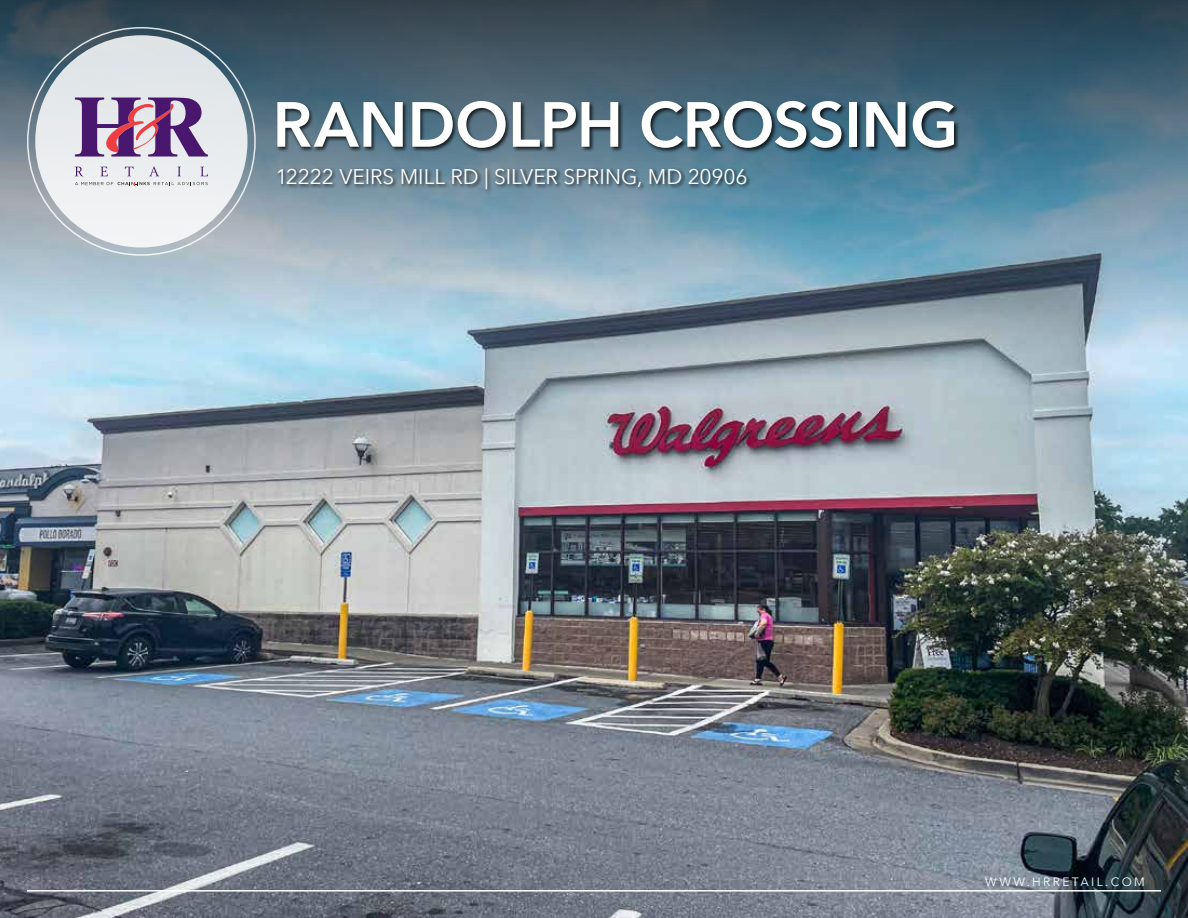
<style>
.page{position:relative;width:1188px;height:918px;background:#fff}
.page>*{position:absolute;margin:0;border:0;box-sizing:border-box;transform-origin:0 0}
.t1{font:600 63px "Avenir Next LT Pro";letter-spacing:-.01em;color:#fff}
.t2{font:21px "Avenir Next LT Pro";letter-spacing:-.005em;color:#fff}
.t3{font:12px "Avenir Next LT Pro";letter-spacing:.2em;color:#fff}
</style>
<div class="page">
<img style="left:0;top:352px;width:1188px;height:566px">
<svg style="left:0;top:0;width:1188px;height:352px"></svg>
<div style="left:277px;top:167px;width:475px;height:28px;background:#000;opacity:.75"></div>
<div style="left:276px;top:100px;width:684px;height:53px;background:#000;opacity:.75"></div>
<svg style="left:27px;top:27px;width:229px;height:229px"></svg>
<svg style="left:75px;top:182px;width:133px;height:4px"></svg>
<svg style="left:75px;top:167px;width:9px;height:9px"></svg>
<svg style="left:101px;top:167px;width:7px;height:9px"></svg>
<svg style="left:125px;top:167px;width:9px;height:9px"></svg>
<svg style="left:149px;top:166px;width:10px;height:10px"></svg>
<svg style="left:177px;top:167px;width:4px;height:9px"></svg>
<svg style="left:201px;top:167px;width:7px;height:9px"></svg>
<svg style="left:75px;top:98px;width:133px;height:59px"></svg>
<hr style="left:27px;top:890px;width:1134px;height:2px;background:#fff">
<h1 class="t1" style="left:272px;top:86px;width:688px">RANDOLPH CROSSING</h1>
<p class="t2" style="left:275px;top:164px;width:474px">12222 VEIRS MILL RD | SILVER SPRING, MD 20906</p>
<p class="t3" style="left:985px;top:875px;width:161px">WWW.HRRETAIL.COM</p>
</div>
